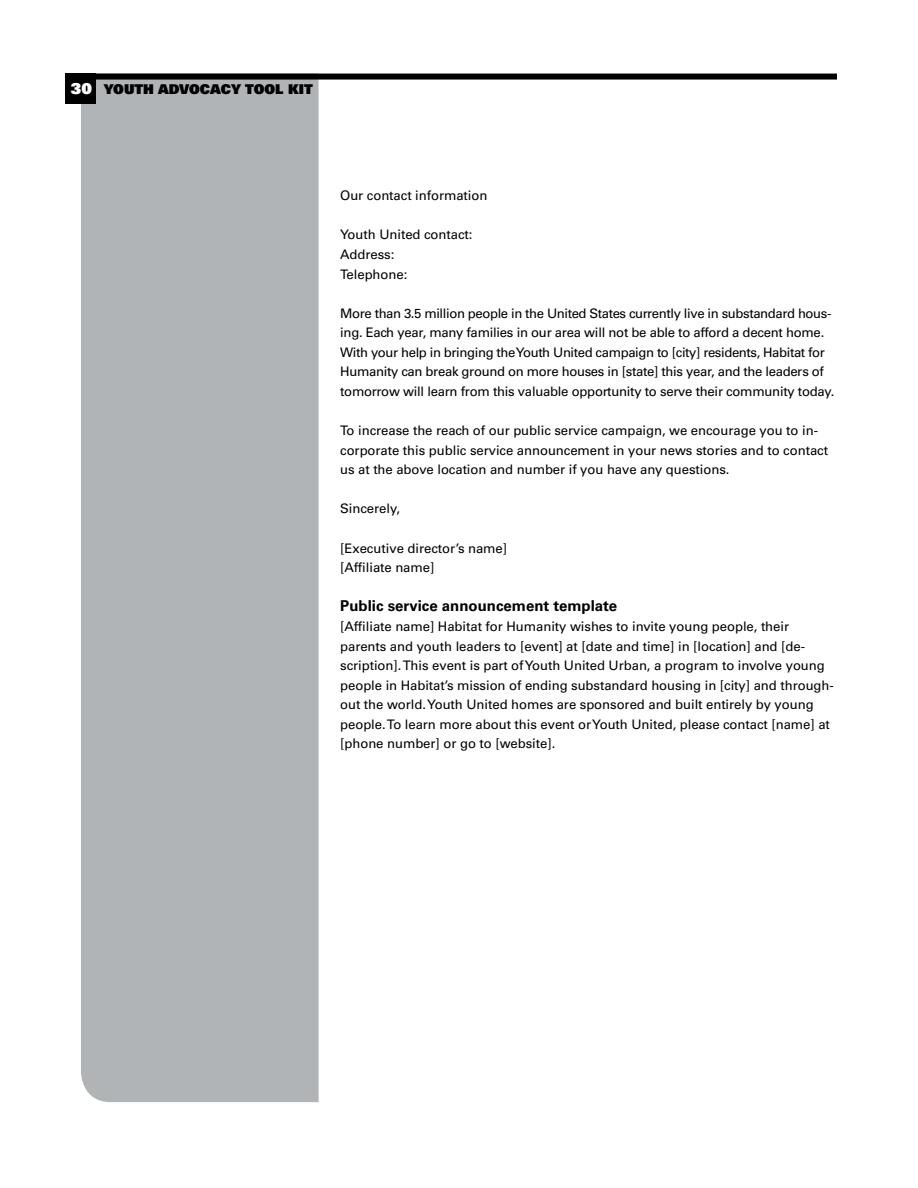
<style>
.page{position:relative;width:918px;height:1188px;background:#fff}
.page>*{position:absolute;margin:0;border:0;box-sizing:border-box;transform-origin:0 0}
.t1{font:700 15px "Univers LT Std";color:#000}
.t2{font:13.5px "Univers LT Std X Black";color:#000}
.t3{font:13.2px/19.5px "Univers LT Std";letter-spacing:-.005em;color:#000}
.t4{font:13.2px/19.5px "Univers LT Std";letter-spacing:-.025em;color:#000}
.s1{font-size:15px;color:#fff}
</style>
<div class="page">
<div style="left:81px;top:80px;width:238px;height:1022px;background:#b1b4b6"></div>
<div style="left:81px;top:74px;width:756px;height:6px;background:#000"></div>
<div style="left:66px;top:74px;width:30px;height:30px;background:#000"></div>
<p class="t2" style="left:71px;top:81px;width:243px"><span class="s1">30</span> YOUTH ADVOCACY TOOL KIT</p>
<p class="t3" style="left:340px;top:186px;width:149px">Our contact information</p>
<p class="t3" style="left:340px;top:225px;width:134px">Youth United contact:<br>Address:<br>Telephone:</p>
<p class="t4" style="left:340px;top:303px;width:496px">More than 3.5 million people in the United States currently live in substandard hous&shy;ing. Each year, many families in our area will not be able to afford a decent home.<br>With your help in bringing the Youth United campaign to [city] residents, Habitat for Humanity can break ground on more houses in [state] this year, and the leaders of tomorrow will learn from this valuable opportunity to serve their community today.</p>
<p class="t3" style="left:340px;top:421px;width:489px">To increase the reach of our public service campaign, we encourage you to in&shy;corporate this public service announcement in your news stories and to contact us at the above location and number if you have any questions.</p>
<p class="t3" style="left:340px;top:499px;width:61px">Sincerely,</p>
<p class="t3" style="left:340px;top:538px;width:169px">[Executive director’s name] [Affiliate name]</p>
<p class="t1" style="left:340px;top:597px;width:278px">Public service announcement template</p>
<p class="t3" style="left:340px;top:617px;width:495px">[Affiliate name] Habitat for Humanity wishes to invite young people, their parents and youth leaders to [event] at [date and time] in [location] and [de&shy;scription]. This event is part of Youth United Urban, a program to involve young people in Habitat’s mission of ending substandard housing in [city] and through&shy;out the world. Youth United homes are sponsored and built entirely by young people. To learn more about this event or Youth United, please contact [name] at [phone number] or go to [website].</p>
</div>
